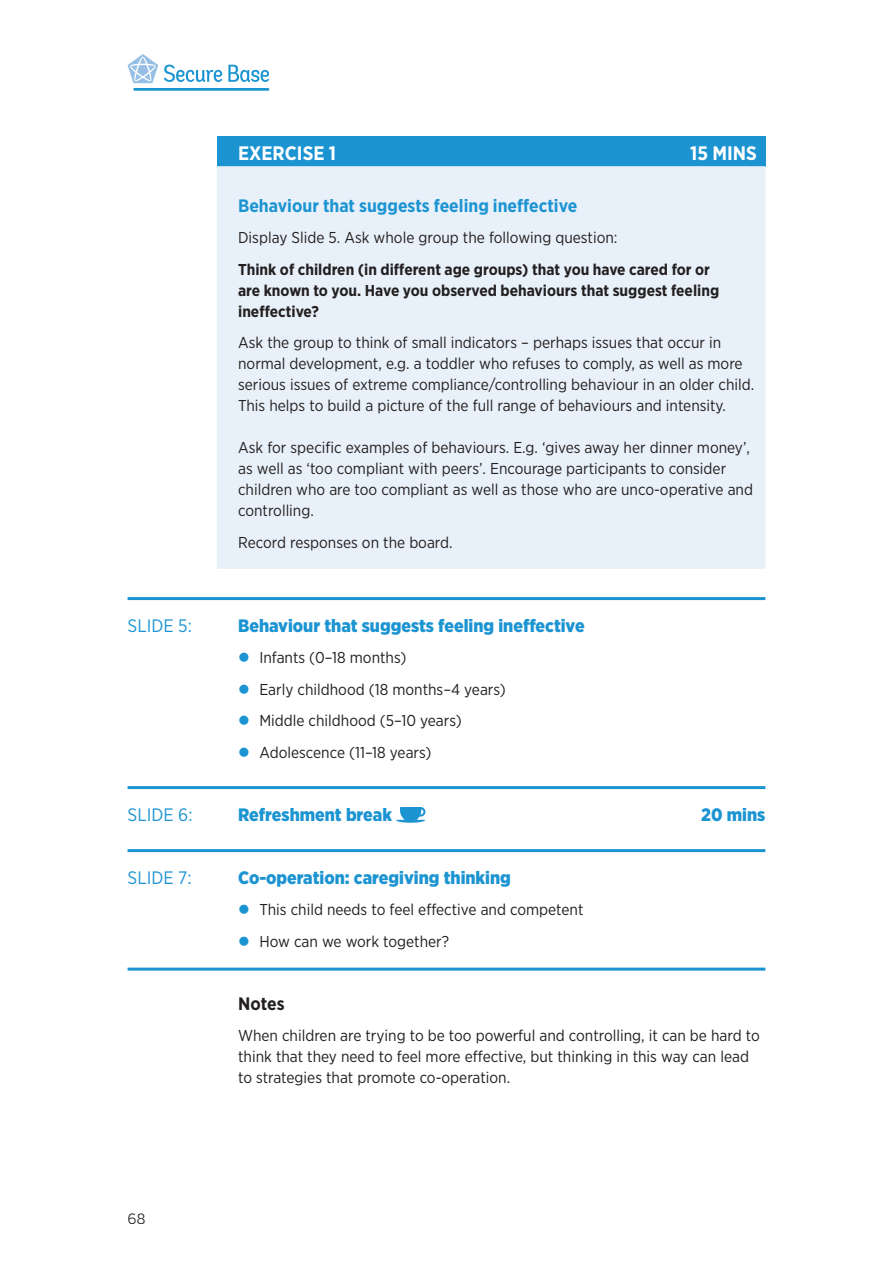
<style>
.page{position:relative;width:893px;height:1263px;background:#fff}
.page>*{position:absolute;margin:0;border:0;box-sizing:border-box;transform-origin:0 0}
.t1{font:700 19.5px "Gotham Narrow";color:#fff}
.t2{font:900 18px "Gotham Narrow";color:#1c94d2}
.t3{font:700 18px "Gotham Narrow";color:#1c94d2}
.t4{font:18px "Gotham Narrow";color:#1c94d2}
.t5{font:700 18px "Gotham Narrow";color:#231f20}
.t6{font:15.75px/21px "Gotham Narrow";color:#231f20}
.t7{font:700 15.75px/21px "Gotham Narrow";color:#231f20}
.t8{font:300 15px "Andes";color:#231f20}
</style>
<div class="page">
<svg style="left:164px;top:65px;width:105px;height:17px"></svg>
<hr style="left:133px;top:88px;width:136px;height:3px;background:#1c94d2">
<svg style="left:128px;top:54px;width:30px;height:29px"></svg>
<hr style="left:128px;top:597px;width:637px;height:3px;background:#1c94d2">
<hr style="left:128px;top:786px;width:637px;height:3px;background:#1c94d2">
<hr style="left:128px;top:849px;width:637px;height:3px;background:#1c94d2">
<hr style="left:128px;top:968px;width:637px;height:3px;background:#1c94d2">
<div style="left:217px;top:136px;width:548px;height:30px;background:#1c94d2"></div>
<div style="left:217px;top:166px;width:548px;height:403px;background:#e8f1f9"></div>
<svg style="left:396px;top:807px;width:29px;height:16px"></svg>
<p class="t1" style="left:238px;top:141px;width:99px">EXERCISE 1</p>
<p class="t1" style="left:690px;top:141px;width:68px">15 MINS</p>
<p class="t3" style="left:238px;top:194px;width:341px">Behaviour that suggests feeling ineffective</p>
<p class="t6" style="left:238px;top:227px;width:381px">Display Slide 5. Ask whole group the following question:</p>
<p class="t7" style="left:238px;top:258px;width:483px">Think of children (in different age groups) that you have cared for or are known to you. Have you observed behaviours that suggest feeling ineffective?</p>
<p class="t6" style="left:238px;top:332px;width:518px">Ask the group to think of small indicators – perhaps issues that occur in normal development, e.g. a toddler who refuses to comply, as well as more serious issues of extreme compliance/controlling behaviour in an older child.<br>This helps to build a picture of the full range of behaviours and intensity.</p>
<p class="t6" style="left:238px;top:437px;width:516px">Ask for specific examples of behaviours. E.g. ‘gives away her dinner money’, as well as ‘too compliant with peers’. Encourage participants to consider children who are too compliant as well as those who are unco-operative and controlling.</p>
<p class="t6" style="left:238px;top:531px;width:216px">Record responses on the board.</p>
<p class="t4" style="left:128px;top:614px;width:66px">SLIDE 5:</p>
<p class="t2" style="left:238px;top:613px;width:348px">Behaviour that suggests feeling ineffective</p>
<p class="t6" style="left:259px;top:641px;width:248px;line-height:31.5px">Infants (0–18 months)<br>Early childhood (18 months–4 years)<br>Middle childhood (5–10 years)<br>Adolescence (11–18 years)</p>
<p class="t4" style="left:128px;top:803px;width:66px">SLIDE 6:</p>
<p class="t2" style="left:238px;top:802px;width:155px">Refreshment break</p>
<p class="t2" style="left:701px;top:802px;width:66px">20 mins</p>
<p class="t4" style="left:128px;top:866px;width:66px">SLIDE 7:</p>
<p class="t2" style="left:238px;top:865px;width:274px">Co-operation: caregiving thinking</p>
<p class="t6" style="left:259px;top:893px;width:326px;line-height:31.5px">This child needs to feel effective and competent<br>How can we work together?</p>
<p class="t8" style="left:128px;top:1210px;width:20px">68</p>
<p class="t5" style="left:238px;top:992px;width:48px">Notes</p>
<p class="t6" style="left:238px;top:1025px;width:523px">When children are trying to be too powerful and controlling, it can be hard to think that they need to feel more effective, but thinking in this way can lead to strategies that promote co-operation.</p>
</div>
